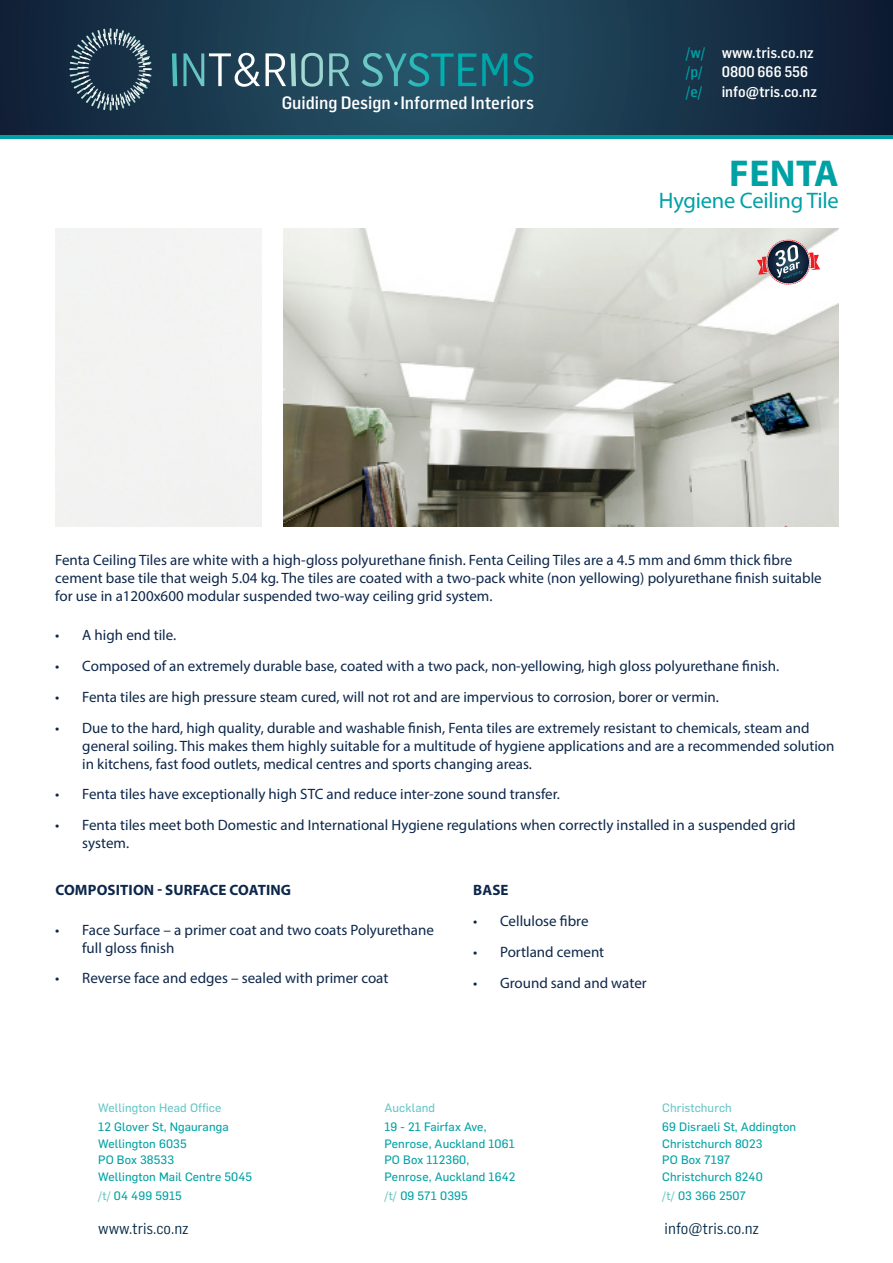
<style>
.page{position:relative;width:893px;height:1263px;background:#fff}
.page>*{position:absolute;margin:0;border:0;box-sizing:border-box;transform-origin:0 0}
.t1{font:700 37.5px "Myriad Pro";letter-spacing:.01em;color:#00a1a4}
.t2{font:22.5px "Myriad Pro";letter-spacing:-.01em;color:#00a1a4}
.t3{font:500 17.55px "Flama Semicondensed";color:#fff}
.t4{font:15.75px "Flama Semicondensed";color:#022947}
.Body{font:15px/18px "Myriad Pro";color:#0d274a}
.t5{font:500 15px/19.5px "Flama Semicondensed";color:#fff}
.Subheading_2_Caps{font:700 15px "Myriad Pro";letter-spacing:.01em;color:#0d274a}
.t6{font:500 15px/19.5px "Flama Semicondensed";color:#00a1a4}
.Body-2{font:700 15px "Myriad Pro";color:#0d274a}
.t7{font:12px/16.5px "Flama Basic";letter-spacing:.01em;color:#00a1a4}
.t8{font:12px "Flama Basic";letter-spacing:.01em;color:#66c7c5}
.s1{color:#66c7c5}
</style>
<div class="page">
<svg style="left:1px;top:0;width:892px;height:135px;background:#1a374d"></svg>
<svg style="left:172px;top:53px;width:5px;height:33px"></svg>
<svg style="left:183px;top:53px;width:77px;height:34px;background:#4c6e7d"></svg>
<svg style="left:266px;top:53px;width:57px;height:34px;background:#5a7e8a"></svg>
<svg style="left:329px;top:53px;width:21px;height:33px"></svg>
<svg style="left:361px;top:53px;width:115px;height:34px;background:#26707f"></svg>
<svg style="left:482px;top:53px;width:51px;height:34px;background:#166b79"></svg>
<svg style="left:69px;top:28px;width:83px;height:83px;background:#395061"></svg>
<svg style="left:394px;top:102px;width:4px;height:3px"></svg>
<hr style="left:1px;top:135px;width:892px;height:3px;background:#00a1a4">
<img style="left:283px;top:229px;width:556px;height:298px">
<svg style="left:757px;top:240px;width:63px;height:45px"></svg>
<p class="t3" style="left:282px;top:91px;width:254px">Guiding Design Informed Interiors</p>
<p class="t6" style="left:686px;top:42px;width:21px">/w/ /p/ /e/</p>
<p class="t5" style="left:722px;top:42px;width:97px">www.tris.co.nz<br>0800 666 556 info@tris.co.nz</p>
<h1 class="t1" style="left:729px;top:149px;width:111px">FENTA</h1>
<h2 class="t2" style="left:659px;top:186px;width:182px">Hygiene Ceiling Tile</h2>
<p class="Body" style="left:55px;top:551px;width:768px">Fenta Ceiling Tiles are white with a high-gloss polyurethane finish. Fenta Ceiling Tiles are a 4.5 mm and 6mm thick fibre cement base tile that weigh 5.04 kg. The tiles are coated with a two-pack white (non yellowing) polyurethane finish suitable for use in a1200x600 modular suspended two-way ceiling grid system.</p>
<p class="Body" style="left:55px;top:626px;width:123px">• A high end tile.</p>
<p class="Body" style="left:55px;top:657px;width:725px">• Composed of an extremely durable base, coated with a two pack, non-yellowing, high gloss polyurethane finish.</p>
<p class="Body" style="left:55px;top:688px;width:665px">• Fenta tiles are high pressure steam cured, will not rot and are impervious to corrosion, borer or vermin.</p>
<p class="Body" style="left:82px;top:718px;width:754px;text-indent:-27px">• Due to the hard, high quality, durable and washable finish, Fenta tiles are extremely resistant to chemicals, steam and general soiling. This makes them highly suitable for a multitude of hygiene applications and are a recommended solution in kitchens, fast food outlets, medical centres and sports changing areas.</p>
<p class="Body" style="left:55px;top:785px;width:506px">• Fenta tiles have exceptionally high STC and reduce inter-zone sound transfer.</p>
<p class="Body" style="left:82px;top:816px;width:715px;text-indent:-27px">• Fenta tiles meet both Domestic and International Hygiene regulations when correctly installed in a suspended grid system.</p>
<p class="Subheading_2_Caps" style="left:55px;top:880px;width:237px">COMPOSITION - SURFACE COATING</p>
<p class="Body" style="left:82px;top:920px;width:353px;text-indent:-27px">• Face Surface – a primer coat and two coats Polyurethane full gloss finish</p>
<p class="Body" style="left:55px;top:969px;width:335px">• Reverse face and edges – sealed with primer coat</p>
<p class="Body-2" style="left:473px;top:880px;width:37px">BASE</p>
<p class="Body" style="left:473px;top:912px;width:117px">• Cellulose fibre</p>
<p class="Body" style="left:473px;top:942px;width:133px">• Portland cement</p>
<p class="Body" style="left:473px;top:973px;width:175px">• Ground sand and water</p>
<p class="t8" style="left:98px;top:1099px;width:125px">Wellington Head Office</p>
<p class="t7" style="left:98px;top:1118px;width:156px">12 Glover St, Ngauranga<br>Wellington 6035<br>PO Box 38533<br>Wellington Mail Centre 5045</p>
<p class="t7" style="left:98px;top:1187px;width:85px"><span class="s1">/t/</span> 04 499 5915</p>
<p class="t8" style="left:384px;top:1099px;width:52px">Auckland</p>
<p class="t7" style="left:384px;top:1118px;width:133px">19 - 21 Fairfax Ave,<br>Penrose, Auckland 1061<br>PO Box 112360,<br>Penrose, Auckland 1642</p>
<p class="t7" style="left:384px;top:1187px;width:85px"><span class="s1">/t/</span> 09 571 0395</p>
<p class="t8" style="left:662px;top:1099px;width:71px">Christchurch</p>
<p class="t7" style="left:662px;top:1118px;width:135px">69 Disraeli St, Addington<br>Christchurch 8023<br>PO Box 7197<br>Christchurch 8240</p>
<p class="t7" style="left:662px;top:1187px;width:85px"><span class="s1">/t/</span> 03 366 2507</p>
<p class="t4" style="left:98px;top:1218px;width:92px">www.tris.co.nz</p>
<p class="t4" style="left:665px;top:1218px;width:96px">info@tris.co.nz</p>
</div>
